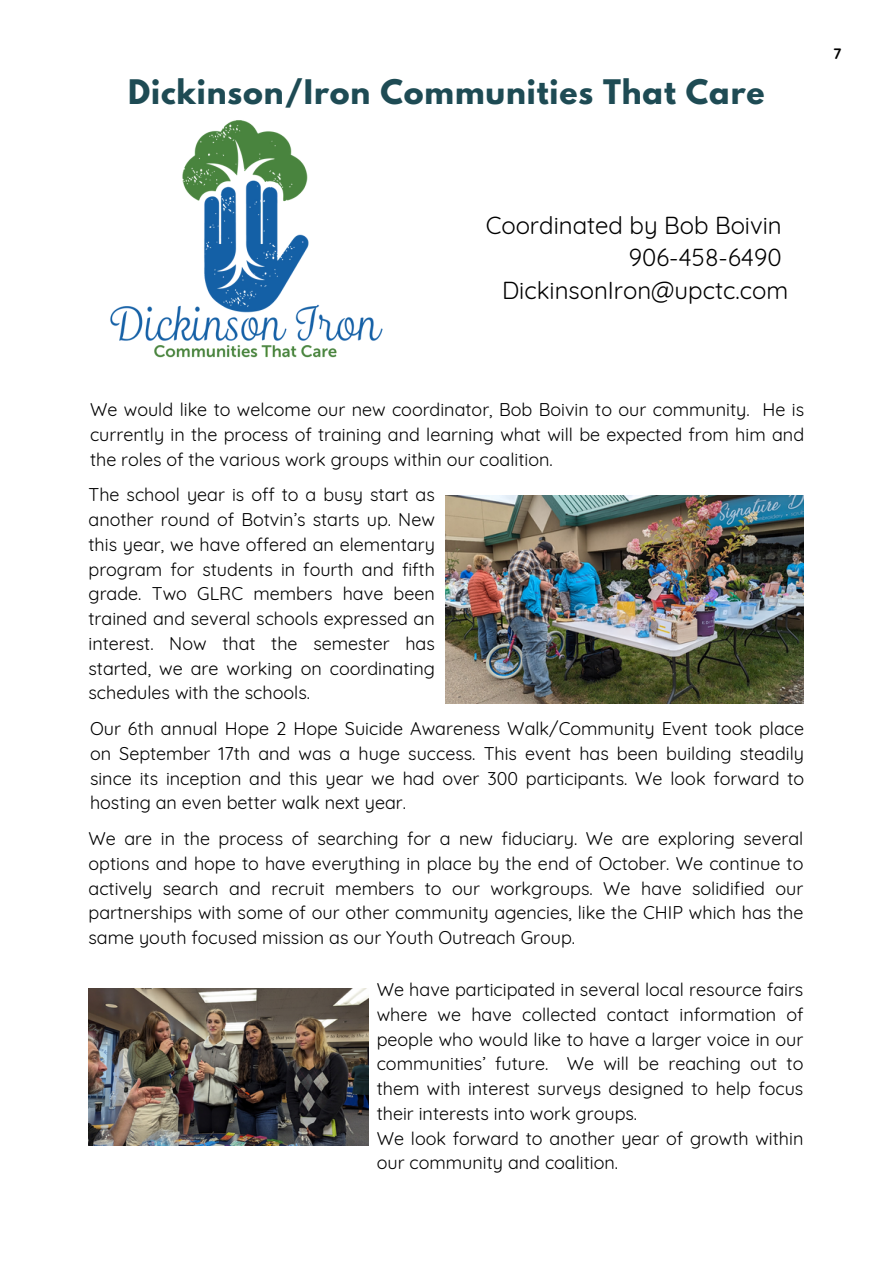
<style>
.page{position:relative;width:893px;height:1264px;background:#fff}
.page>*{position:absolute;margin:0;border:0;box-sizing:border-box;transform-origin:0 0}
.t1{font:700 30px "League Spartan";letter-spacing:.03em;color:#1e4b54}
.t2{font:24px "Quicksand";color:#000}
.t3{font:18px/24.8px "Quicksand";color:#000;text-align:justify}
.t4{font:700 15px "Quicksand";color:#000}
</style>
<div class="page">
<img style="left:110px;top:120px;width:273px;height:238px">
<img style="left:88px;top:988px;width:280px;height:157px">
<img style="left:446px;top:495px;width:357px;height:208px">
<p class="t1" style="left:128px;top:77px;width:638px">Dickinson/Iron Communities That Care</p>
<p class="t4" style="left:833px;top:44px;width:10px">7</p>
<p class="t2" style="left:485px;top:209px;width:297px">Coordinated by Bob Boivin</p>
<p class="t2" style="left:628px;top:242px;width:154px">906-458-6490</p>
<p class="t2" style="left:502px;top:275px;width:288px">DickinsonIron@upctc.com</p>
<p class="t3" style="left:90px;top:397px;width:715px">We would like to welcome our new coordinator, Bob Boivin to our community. He is currently in the process of training and learning what will be expected from him and the roles of the various work groups within our coalition.</p>
<p class="t3" style="left:88px;top:482px;width:348px">The school year is off to a busy start as another round of Botvin’s starts up. New this year, we have offered an elementary program for students in fourth and fifth grade. Two GLRC members have been trained and several schools expressed an interest. Now that the semester has started, we are working on coordinating schedules with the schools.</p>
<p class="t3" style="left:90px;top:716px;width:715px">Our 6th annual Hope 2 Hope Suicide Awareness Walk/Community Event took place on September 17th and was a huge success. This event has been building steadily since its inception and this year we had over 300 participants. We look forward to hosting an even better walk next year.</p>
<p class="t3" style="left:88px;top:826px;width:716px">We are in the process of searching for a new fiduciary. We are exploring several options and hope to have everything in place by the end of October. We continue to actively search and recruit members to our workgroups. We have solidified our partnerships with some of our other community agencies, like the CHIP which has the same youth focused mission as our Youth Outreach Group.</p>
<p class="t3" style="left:377px;top:976px;width:428px">We have participated in several local resource fairs where we have collected contact information of people who would like to have a larger voice in our communities’ future. We will be reaching out to them with interest surveys designed to help focus their interests into work groups.</p>
<p class="t3" style="left:377px;top:1125px;width:428px">We look forward to another year of growth within our community and coalition.</p>
</div>
